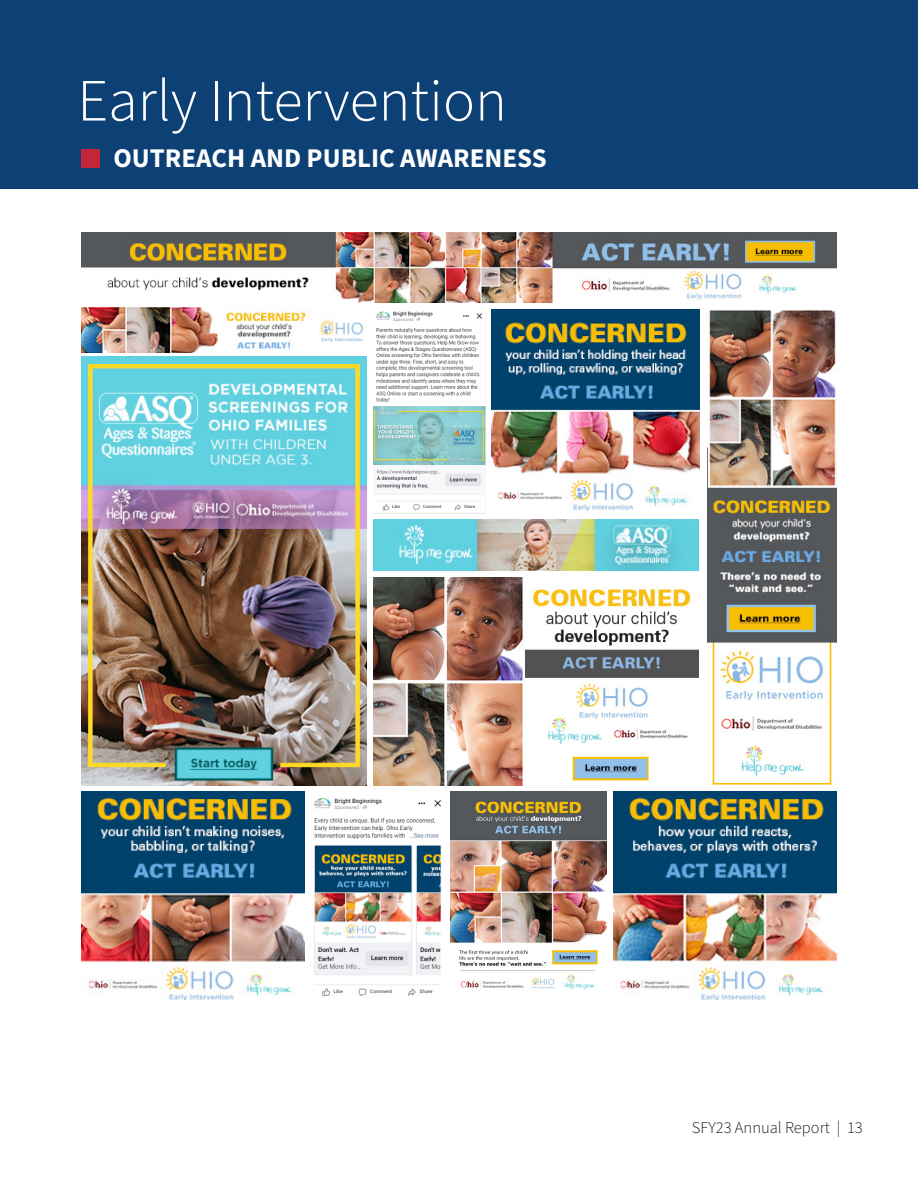
<style>
.page{position:relative;width:918px;height:1188px;background:#fff}
.page>*{position:absolute;margin:0;border:0;box-sizing:border-box;transform-origin:0 0}
.t1{font:300 60px "Source Sans 3";color:#fff}
.t2{font:700 27px "Source Sans 3";color:#fff}
.t3{font:300 16.5px "Source Sans 3";color:#231f20}
</style>
<div class="page">
<div style="left:0;top:0;width:918px;height:189px;background:#0d4075"></div>
<div style="left:81px;top:149px;width:19px;height:19px;background:#c22638"></div>
<img style="left:707px;top:310px;width:129px;height:475px">
<img style="left:492px;top:310px;width:207px;height:201px">
<img style="left:81px;top:357px;width:286px;height:428px">
<img style="left:373px;top:520px;width:326px;height:51px">
<img style="left:81px;top:308px;width:282px;height:45px">
<img style="left:373px;top:577px;width:326px;height:209px">
<img style="left:451px;top:792px;width:156px;height:198px">
<img style="left:81px;top:233px;width:756px;height:70px">
<img style="left:314px;top:798px;width:128px;height:199px">
<img style="left:373px;top:311px;width:112px;height:200px">
<img style="left:614px;top:792px;width:223px;height:208px">
<img style="left:81px;top:792px;width:223px;height:208px">
<p class="t1" style="left:77px;top:64px;width:431px">Early Intervention</p>
<p class="t2" style="left:113px;top:140px;width:435px">OUTREACH AND PUBLIC AWARENESS</p>
<p class="t3" style="left:692px;top:1117px;width:173px">SFY23 Annual Report | 13</p>
</div>
